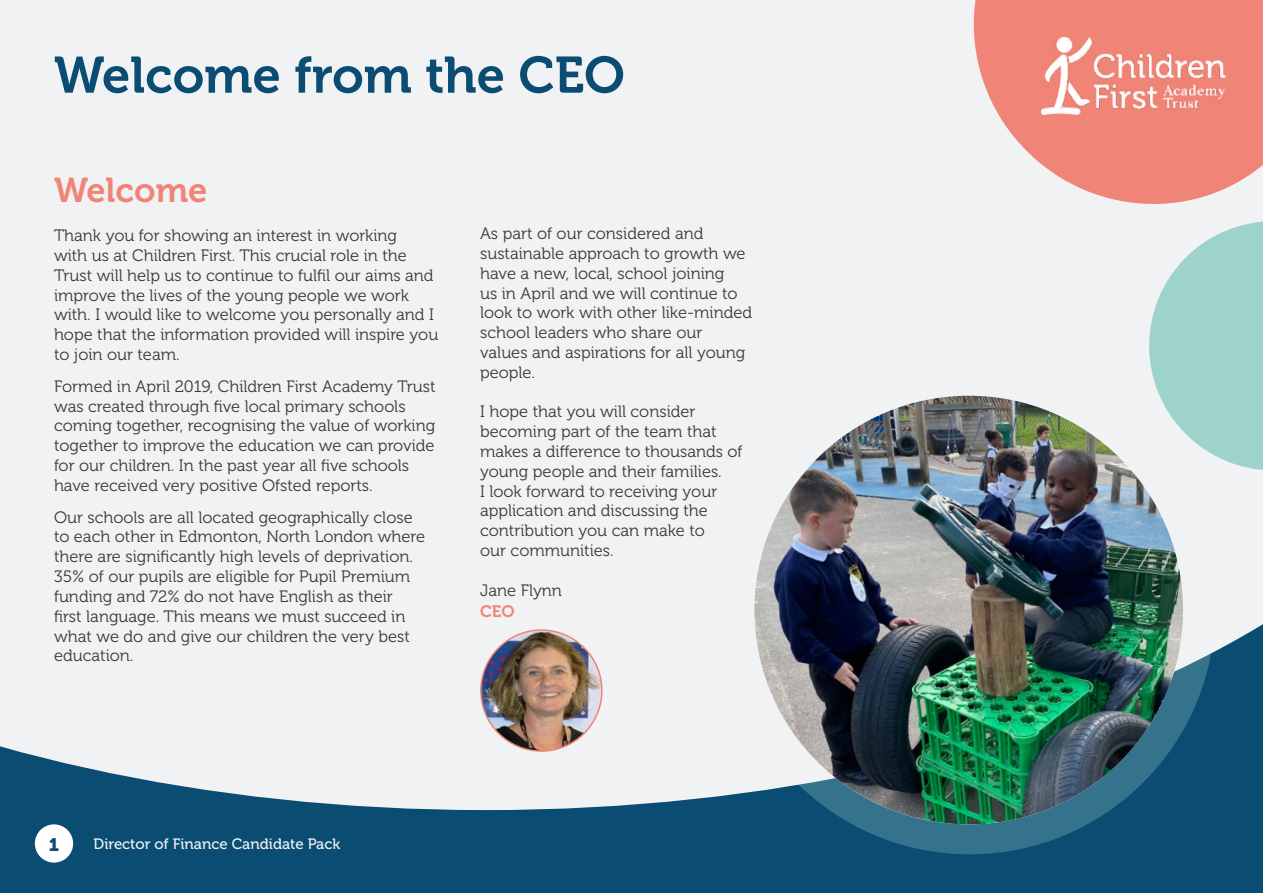
<style>
.page{position:relative;width:1263px;height:893px;background:#0b4c72}
.page>*{position:absolute;margin:0;border:0;box-sizing:border-box;transform-origin:0 0}
.t1{font:51px "Museo 700";color:#0b4c72}
.t2{font:34.5px "Museo 700";color:#f08476}
.t3{font:18px "Museo 900";color:#0b4c72}
.t4{font:16.5px/19.8px "Museo 300";color:#383939}
.t5{font:16.5px "Museo 700";color:#f08476}
.t6{font:15px "Museo 500";color:#f0f2f4}
</style>
<div class="page">
<div style="left:724px;top:364px;width:491px;height:490px;background:#35728b;border-radius:50%"></div>
<div style="left:0;top:0;width:1263px;height:810px;background:#f0f2f4"></div>
<img style="left:754px;top:396px;width:429px;height:428px;border-radius:214px">
<img style="left:481px;top:630px;width:121px;height:121px;border-radius:60px">
<div style="left:480px;top:629px;width:123px;height:123px;border:2px solid #f08476;border-radius:50%"></div>
<div style="left:35px;top:824px;width:38px;height:39px;background:#fff;border-radius:50%"></div>
<svg style="left:1149px;top:222px;width:114px;height:248px;background:#b1dad4"></svg>
<svg style="left:956px;top:0;width:307px;height:222px;background:#f0a79e"></svg>
<img style="left:1042px;top:38px;width:183px;height:77px">
<h1 class="t1" style="left:54px;top:47px;width:572px">Welcome from the CEO</h1>
<h2 class="t2" style="left:54px;top:171px;width:155px">Welcome</h2>
<p class="t4" style="left:54px;top:226px;width:386px">Thank you for showing an interest in working<br>with us at Children First. This crucial role in the Trust will help us to continue to fulfil our aims and improve the lives of the young people we work with. I would like to welcome you personally and I hope that the information provided will inspire you to join our team.</p>
<p class="t4" style="left:54px;top:377px;width:383px">Formed in April 2019, Children First Academy Trust was created through five local primary schools coming together, recognising the value of working together to improve the education we can provide for our children. In the past year all five schools have received very positive Ofsted reports.</p>
<p class="t4" style="left:54px;top:507px;width:373px">Our schools are all located geographically close to each other in Edmonton, North London where there are significantly high levels of deprivation.<br>35% of our pupils are eligible for Pupil Premium funding and 72% do not have English as their<br>first language. This means we must succeed in what we do and give our children the very best education.</p>
<p class="t4" style="left:480px;top:224px;width:274px">As part of our considered and sustainable approach to growth we have a new, local, school joining<br>us in April and we will continue to look to work with other like-minded school leaders who share our values and aspirations for all young people.</p>
<p class="t4" style="left:480px;top:402px;width:264px">I hope that you will consider becoming part of the team that makes a difference to thousands of young people and their families.<br>I look forward to receiving your application and discussing the contribution you can make to<br>our communities.</p>
<p class="t4" style="left:480px;top:580px;width:83px">Jane Flynn</p>
<p class="t5" style="left:480px;top:602px;width:36px">CEO</p>
<p class="t3" style="left:49px;top:834px;width:12px">1</p>
<p class="t6" style="left:94px;top:836px;width:248px">Director of Finance Candidate Pack</p>
</div>
